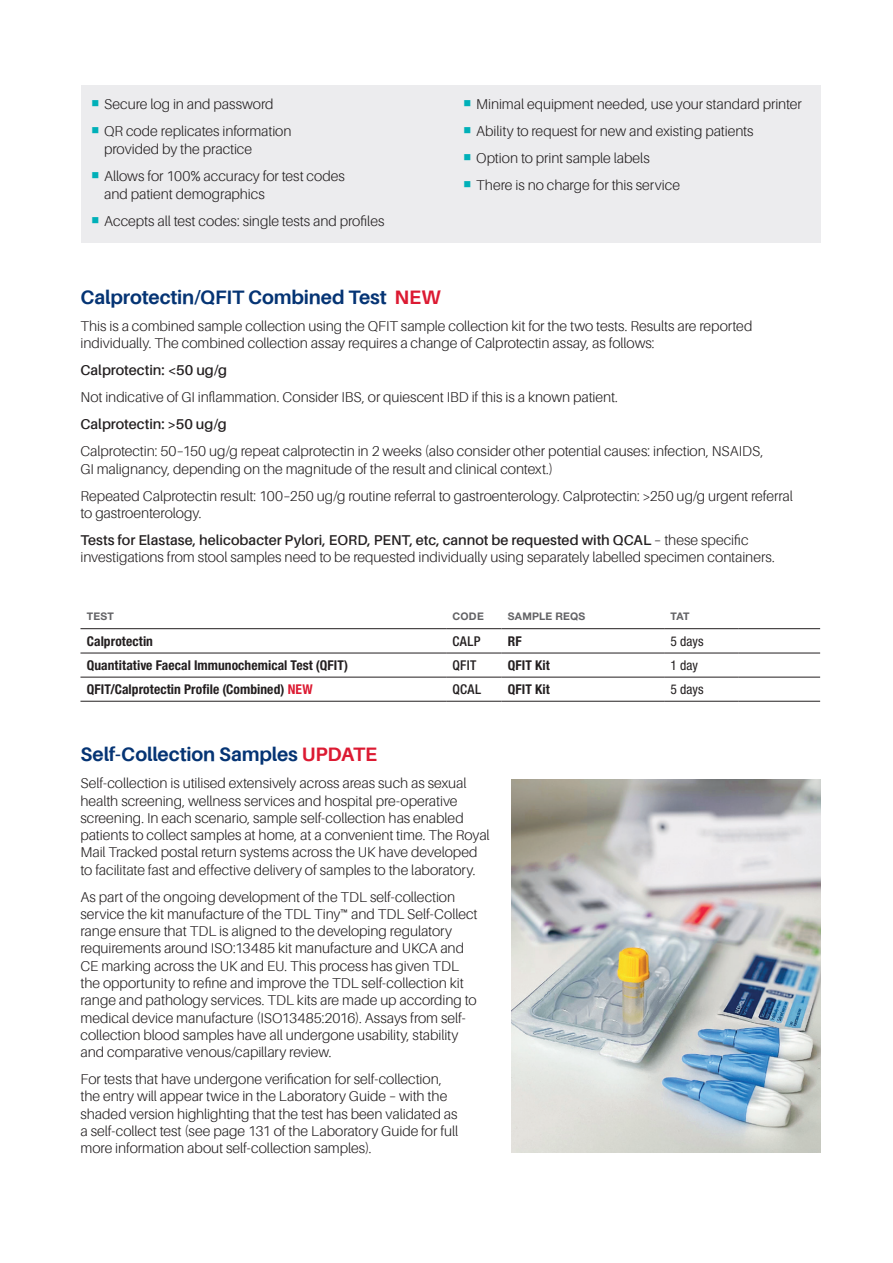
<style>
.page{position:relative;width:893px;height:1263px;background:#fff}
.page>*{position:absolute;margin:0;border:0;box-sizing:border-box;transform-origin:0 0}
.t1{font:700 19.5px "Aileron";letter-spacing:-.005em;color:#053474}
.t2{font:300 14.25px/17.2px "Aileron";letter-spacing:-.005em;color:#231f20}
.t3{font:600 14.25px "Aileron";color:#231f20}
.t4{font:700 condensed 13.5px "Helvetica Neue LT Std";letter-spacing:.005em;color:#231f20}
.t5{font:condensed 13.5px "Helvetica Neue LT Std";letter-spacing:.005em;color:#231f20}
.t6{font:500 condensed 13.5px "Helvetica Neue LT Std";letter-spacing:.025em;color:#231f20}
.t7{font:700 10.5px "Helvetica Neue LT Std";letter-spacing:.02em;color:#636366}
.s1{color:#dc1a32}
.s2{font-weight:600}
</style>
<div class="page">
<hr style="left:80px;top:628px;width:366px;height:1px;background:#231f20">
<hr style="left:446px;top:628px;width:55px;height:1px;background:#231f20">
<hr style="left:501px;top:628px;width:163px;height:1px;background:#231f20">
<hr style="left:664px;top:628px;width:74px;height:1px;background:#231f20">
<hr style="left:738px;top:628px;width:82px;height:1px;background:#231f20">
<hr style="left:80px;top:677px;width:366px;height:1px;background:#231f20">
<hr style="left:446px;top:677px;width:55px;height:1px;background:#231f20">
<hr style="left:501px;top:677px;width:163px;height:1px;background:#231f20">
<hr style="left:664px;top:677px;width:74px;height:1px;background:#231f20">
<hr style="left:738px;top:677px;width:82px;height:1px;background:#231f20">
<hr style="left:80px;top:701px;width:366px;height:1px;background:#231f20">
<hr style="left:446px;top:701px;width:55px;height:1px;background:#231f20">
<hr style="left:501px;top:701px;width:163px;height:1px;background:#231f20">
<hr style="left:664px;top:701px;width:74px;height:1px;background:#231f20">
<hr style="left:738px;top:701px;width:82px;height:1px;background:#231f20">
<hr style="left:80px;top:653px;width:366px;height:1px;background:#231f20">
<hr style="left:446px;top:653px;width:55px;height:1px;background:#231f20">
<hr style="left:501px;top:653px;width:163px;height:1px;background:#231f20">
<hr style="left:664px;top:653px;width:74px;height:1px;background:#231f20">
<hr style="left:738px;top:653px;width:82px;height:1px;background:#231f20">
<div style="left:81px;top:85px;width:740px;height:158px;background:#ececee"></div>
<img style="left:511px;top:779px;width:310px;height:373px">
<p class="t2" style="left:104px;top:90px;width:189px;line-height:27px">Secure log in and password<br>QR code replicates information</p>
<p class="t2" style="left:104px;top:135px;width:242px;line-height:27px">provided by the practice<br>Allows for 100% accuracy for test codes</p>
<p class="t2" style="left:104px;top:180px;width:282px;line-height:27px">and patient demographics<br>Accepts all test codes: single tests and profiles</p>
<p class="t2" style="left:476px;top:90px;width:327px;line-height:27px">Minimal equipment needed, use your standard printer Ability to request for new and existing patients<br>Option to print sample labels<br>There is no charge for this service</p>
<h1 class="t1" style="left:80px;top:286px;width:362px">Calprotectin/QFIT Combined Test <span class="s1">NEW</span></h1>
<p class="t2" style="left:80px;top:318px;width:673px">This is a combined sample collection using the QFIT sample collection kit for the two tests. Results are reported individually. The combined collection assay requires a change of Calprotectin assay, as follows:</p>
<p class="t3" style="left:80px;top:363px;width:148px">Calprotectin: &lt;50 ug/g</p>
<p class="t2" style="left:80px;top:389px;width:539px">Not indicative of GI inflammation. Consider IBS, or quiescent IBD if this is a known patient.</p>
<p class="t3" style="left:80px;top:417px;width:148px">Calprotectin: &gt;50 ug/g</p>
<p class="t2" style="left:80px;top:443px;width:684px">Calprotectin: 50–150 ug/g repeat calprotectin in 2 weeks (also consider other potential causes: infection, NSAIDS,<br>GI malignancy, depending on the magnitude of the result and clinical context.)</p>
<p class="t2" style="left:80px;top:487px;width:714px">Repeated Calprotectin result: 100–250 ug/g routine referral to gastroenterology. Calprotectin: &gt;250 ug/g urgent referral to gastroenterology.</p>
<p class="t2" style="left:80px;top:532px;width:696px"><span class="s2">Tests for Elastase, helicobacter Pylori, EORD, PENT, etc, cannot be requested with QCAL</span> – these specific investigations from stool samples need to be requested individually using separately labelled specimen containers.</p>
<p class="t7" style="left:87px;top:610px;width:29px">TEST</p>
<p class="t7" style="left:453px;top:610px;width:33px">CODE</p>
<p class="t7" style="left:508px;top:610px;width:79px">SAMPLE REQS</p>
<p class="t7" style="left:670px;top:610px;width:21px">TAT</p>
<p class="t4" style="left:87px;top:633px;width:68px">Calprotectin</p>
<p class="t6" style="left:453px;top:633px;width:29px">CALP</p>
<p class="t4" style="left:508px;top:633px;width:15px">RF</p>
<p class="t5" style="left:670px;top:633px;width:35px">5 days</p>
<p class="t4" style="left:87px;top:657px;width:263px">Quantitative Faecal Immunochemical Test (QFIT)</p>
<p class="t6" style="left:453px;top:657px;width:25px">QFIT</p>
<p class="t4" style="left:508px;top:657px;width:43px">QFIT Kit</p>
<p class="t5" style="left:670px;top:657px;width:29px">1 day</p>
<p class="t4" style="left:87px;top:681px;width:227px">QFIT/Calprotectin Profile (Combined) <span class="s1">NEW</span></p>
<p class="t6" style="left:453px;top:681px;width:30px">QCAL</p>
<p class="t4" style="left:508px;top:681px;width:43px">QFIT Kit</p>
<p class="t5" style="left:670px;top:681px;width:35px">5 days</p>
<h1 class="t1" style="left:80px;top:744px;width:298px">Self-Collection Samples <span class="s1">UPDATE</span></h1>
<p class="t2" style="left:80px;top:775px;width:411px">Self-collection is utilised extensively across areas such as sexual health screening, wellness services and hospital pre-operative screening. In each scenario, sample self-collection has enabled patients to collect samples at home, at a convenient time. The Royal Mail Tracked postal return systems across the UK have developed to facilitate fast and effective delivery of samples to the laboratory.</p>
<p class="t2" style="left:80px;top:888px;width:399px">As part of the ongoing development of the TDL self-collection service the kit manufacture of the TDL Tiny™ and TDL Self-Collect range ensure that TDL is aligned to the developing regulatory requirements around ISO:13485 kit manufacture and UKCA and CE marking across the UK and EU. This process has given TDL the opportunity to refine and improve the TDL self-collection kit range and pathology services. TDL kits are made up according to medical device manufacture (ISO13485:2016). Assays from self&shy;collection blood samples have all undergone usability, stability and comparative venous/capillary review.</p>
<p class="t2" style="left:80px;top:1071px;width:379px">For tests that have undergone verification for self-collection, the entry will appear twice in the Laboratory Guide – with the shaded version highlighting that the test has been validated as a self-collect test (see page 131 of the Laboratory Guide for full more information about self-collection samples).</p>
</div>
